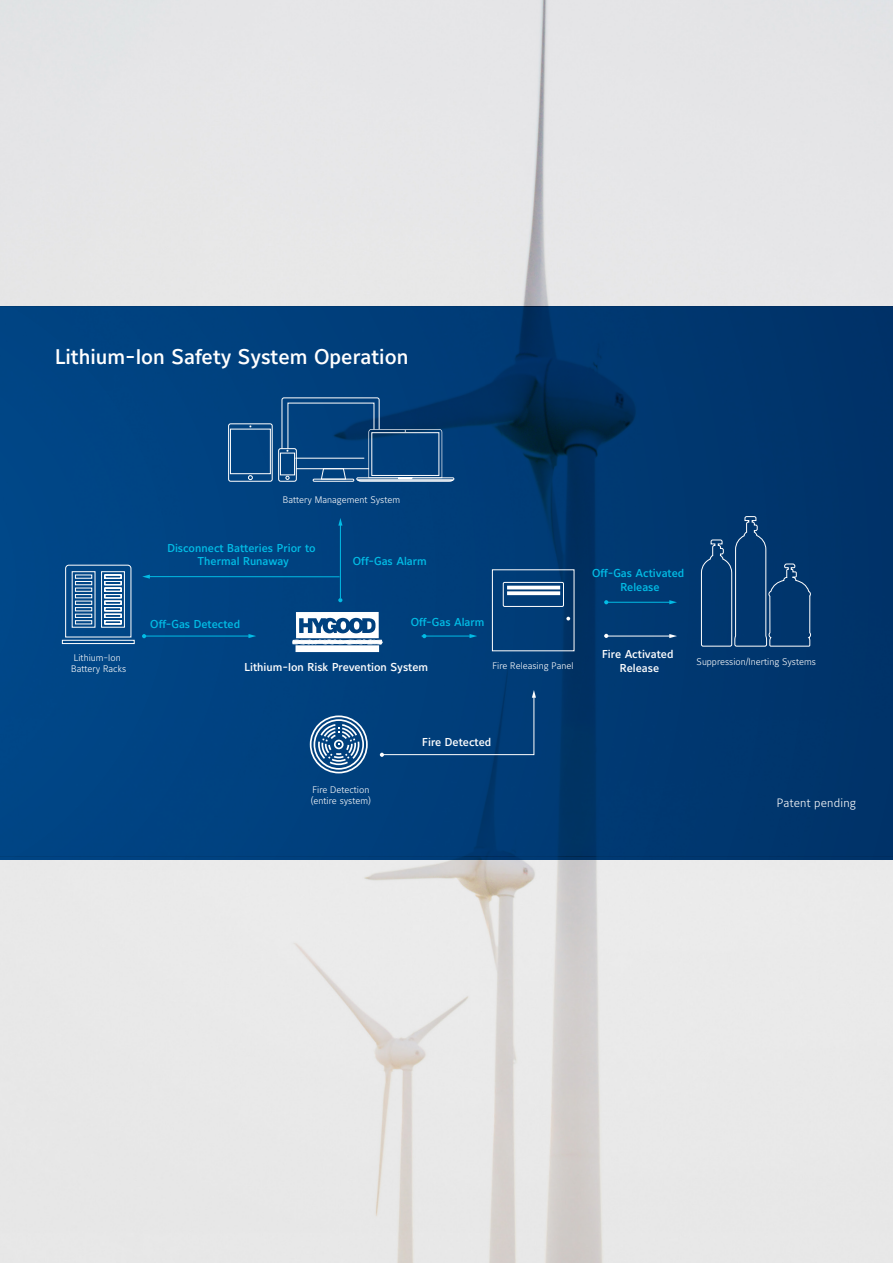
<style>
.page{position:relative;width:893px;height:1263px;background:#fff}
.page>*{position:absolute;margin:0;border:0;box-sizing:border-box;transform-origin:0 0}
.Headline_or_Title{font:500 21px "Maurea Jci Lf ML";color:#fff}
.t1{font:300 12px "Maurea Jci Lf ML";letter-spacing:.015em;color:#fff}
.t2{font:500 11.4px/13.6px "Maurea Jci Lf ML";color:#02bce5;text-align:center}
.t3{font:500 11.4px/13.6px "Maurea Jci Lf ML";color:#fff;text-align:center}
.t4{font:300 9.45px/11.4px "Maurea Jci Lf ML";color:#fff}
</style>
<div class="page">
<img style="left:0;top:0;width:893px;height:1263px">
<div style="left:278px;top:448px;width:19px;height:34px;border:1px solid #fff;border-radius:2px"></div>
<div style="left:280px;top:453px;width:15px;height:22px;border:1px solid #fff"></div>
<div style="left:228px;top:423px;width:45px;height:59px;border:1px solid #fff;border-radius:2px"></div>
<div style="left:230px;top:429px;width:41px;height:45px;border:1px solid #fff"></div>
<svg style="left:248px;top:475px;width:5px;height:5px"></svg>
<svg style="left:281px;top:397px;width:173px;height:85px;background:#184e84"></svg>
<svg style="left:61px;top:564px;width:74px;height:80px;background:#4275a5"></svg>
<hr style="left:144px;top:636px;width:106px;height:1px;background:#02bce5">
<svg style="left:248px;top:634px;width:8px;height:4px"></svg>
<hr style="left:421px;top:636px;width:50px;height:1px;background:#02bce5">
<svg style="left:469px;top:634px;width:8px;height:4px"></svg>
<hr style="left:605px;top:602px;width:66px;height:1px;background:#02bce5">
<svg style="left:669px;top:600px;width:8px;height:4px"></svg>
<hr style="left:605px;top:636px;width:66px;height:1px;background:#fff">
<svg style="left:669px;top:634px;width:8px;height:4px"></svg>
<hr style="left:340px;top:524px;width:1px;height:74px;background:#02bce5">
<svg style="left:338px;top:518px;width:4px;height:8px"></svg>
<hr style="left:148px;top:576px;width:192px;height:1px;background:#02bce5">
<svg style="left:142px;top:574px;width:8px;height:5px"></svg>
<svg style="left:310px;top:715px;width:58px;height:58px;background:#4e7aa4"></svg>
<div style="left:380px;top:690px;width:156px;height:67px;background:#003e7a"></div>
<svg style="left:422px;top:634px;width:4px;height:4px"></svg>
<svg style="left:142px;top:634px;width:4px;height:4px"></svg>
<svg style="left:566px;top:617px;width:4px;height:3px"></svg>
<svg style="left:507px;top:591px;width:53px;height:4px"></svg>
<hr style="left:507px;top:586px;width:53px;height:3px;background:#fff">
<svg style="left:604px;top:600px;width:4px;height:4px"></svg>
<svg style="left:604px;top:634px;width:4px;height:4px"></svg>
<svg style="left:700px;top:516px;width:111px;height:131px;background:#0b3e73"></svg>
<svg style="left:338px;top:598px;width:4px;height:4px"></svg>
<div style="left:503px;top:582px;width:61px;height:25px;border:1px solid #fff"></div>
<div style="left:296px;top:646px;width:83px;height:5px;background:#fff"></div>
<div style="left:296px;top:645px;width:83px;height:7px;border:1px solid #fff"></div>
<svg style="left:293px;top:612px;width:89px;height:32px"></svg>
<p class="Headline_or_Title" style="left:55px;top:344px;width:355px">Lithium-Ion Safety System Operation</p>
<p class="t4" style="left:283px;top:494px;width:119px">Battery Management System</p>
<p class="t2" style="left:167px;top:541px;width:150px">Disconnect Batteries Prior to<br>Thermal Runaway</p>
<p class="t2" style="left:353px;top:555px;width:75px">Off-Gas Alarm</p>
<p class="t2" style="left:150px;top:617px;width:91px">Off-Gas Detected</p>
<p class="t2" style="left:411px;top:615px;width:75px">Off-Gas Alarm</p>
<p class="t2" style="left:592px;top:567px;width:94px">Off-Gas Activated<br>Release</p>
<p class="t3" style="left:602px;top:647px;width:73px">Fire Activated<br>Release</p>
<p class="t4" style="left:71px;top:651px;width:56px">Lithium-Ion<br>Battery Racks</p>
<p class="t4" style="left:697px;top:656px;width:121px">Suppression/Inerting Systems</p>
<p class="t4" style="left:492px;top:659px;width:83px">Fire Releasing Panel</p>
<p class="t3" style="left:245px;top:660px;width:185px">Lithium-Ion Risk Prevention System</p>
<p class="t4" style="left:311px;top:784px;width:62px">Fire Detection (entire system)</p>
<p class="t3" style="left:422px;top:736px;width:71px">Fire Detected</p>
<p class="t1" style="left:777px;top:795px;width:81px">Patent pending</p>
</div>
